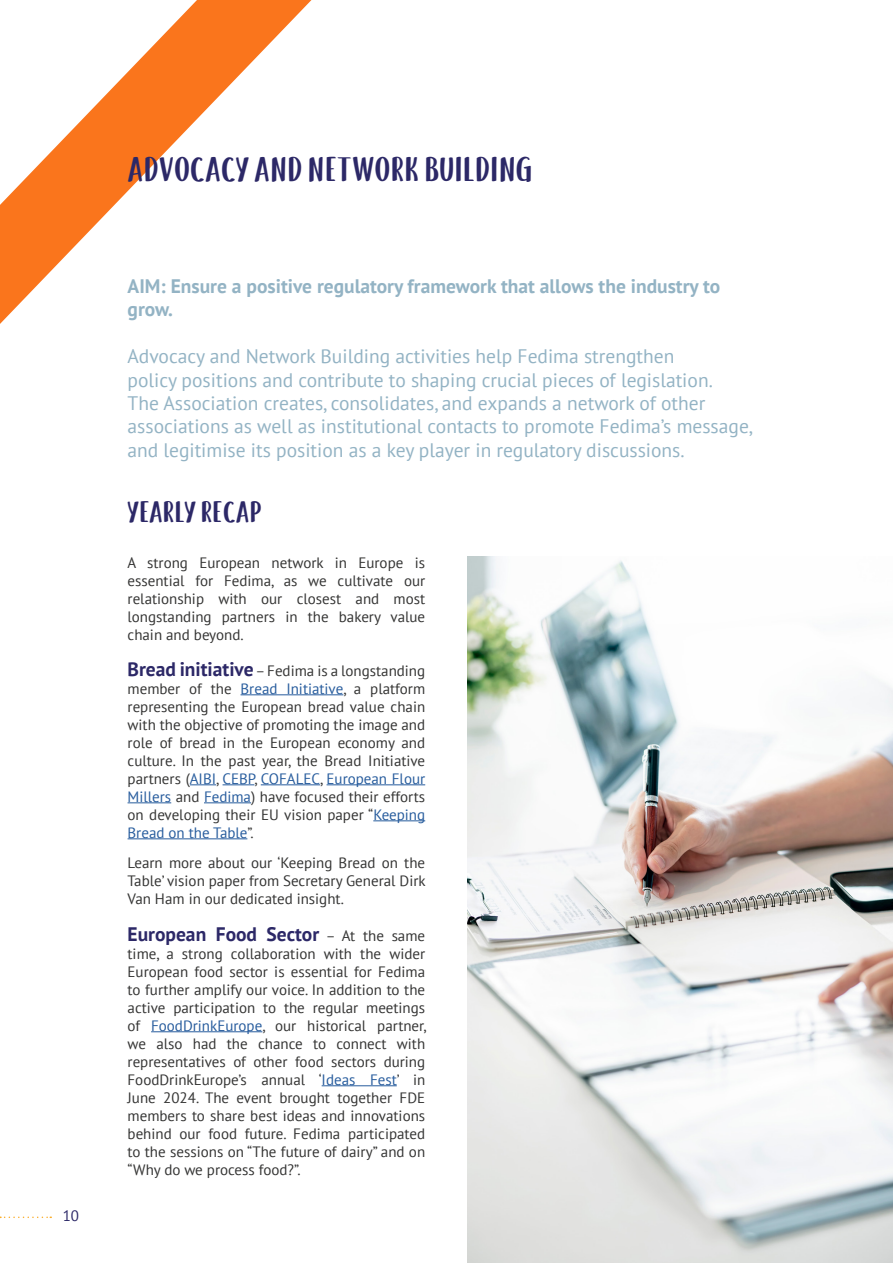
<style>
.page{position:relative;width:893px;height:1263px;background:#fff}
.page>*{position:absolute;margin:0;border:0;box-sizing:border-box;transform-origin:0 0}
.t1{font:33px "Snow Hut";color:#2c2867}
.t2{font:28.5px "Snow Hut";color:#2c2867}
.t3{font:19.5px/23.4px "PT Sans";color:#93b3c4}
.t4{font:700 19.5px/23.4px "PT Sans";color:#93b3c4}
.t5{font:700 19.5px "PT Sans";color:#2c2867}
.t6{font:15px/18px "PT Sans";color:#343433;text-align:justify}
.t7{font:15px "PT Sans";color:#2c2867}
.s1{font-weight:700;font-size:19.5px;color:#2c2867}
.s2{color:#275c9d}
.s3{font-weight:400;font-size:15px;color:#343433}
</style>
<div class="page">
<svg style="left:0;top:1216px;width:51px;height:2px"></svg>
<svg style="left:0;top:0;width:312px;height:324px"></svg>
<img style="left:468px;top:556px;width:425px;height:707px">
<hr style="left:241px;top:694px;width:102px;height:1px;background:#275c9d">
<svg style="left:190px;top:784px;width:26px;height:1px"></svg>
<hr style="left:223px;top:784px;width:31px;height:1px;background:#275c9d">
<hr style="left:261px;top:784px;width:59px;height:1px;background:#275c9d">
<hr style="left:327px;top:784px;width:98px;height:1px;background:#275c9d">
<hr style="left:128px;top:802px;width:43px;height:1px;background:#275c9d">
<hr style="left:204px;top:802px;width:47px;height:1px;background:#275c9d">
<hr style="left:373px;top:820px;width:52px;height:1px;background:#275c9d">
<hr style="left:128px;top:838px;width:119px;height:1px;background:#275c9d">
<hr style="left:151px;top:1031px;width:111px;height:1px;background:#275c9d">
<hr style="left:322px;top:1085px;width:75px;height:1px;background:#275c9d">
<p class="t7" style="left:63px;top:1206px;width:18px">10</p>
<h1 class="t1" style="left:128px;top:149px;width:406px">ADVOCACY AND NETWORK BUILDING</h1>
<h3 class="t4" style="left:128px;top:274px;width:594px">AIM: Ensure a positive regulatory framework that allows the industry to grow.</h3>
<p class="t3" style="left:128px;top:344px;width:627px">Advocacy and Network Building activities help Fedima strengthen<br>policy positions and contribute to shaping crucial pieces of legislation.<br>The Association creates, consolidates, and expands a network of other associations as well as institutional contacts to promote Fedima’s message, and legitimise its position as a key player in regulatory discussions.</p>
<h2 class="t2" style="left:128px;top:494px;width:135px">YEARLY RECAP</h2>
<p class="t6" style="left:128px;top:553px;width:299px">A strong European network in Europe is essential for Fedima, as we cultivate our relationship with our closest and most longstanding partners in the bakery value chain and beyond.</p>
<p class="t6" style="left:128px;top:661px;width:299px"><span class="s1">Bread initiative</span> – Fedima is a longstanding member of the <span class="s2">Bread Initiative</span>, a platform representing the European bread value chain with the objective of promoting the image and role of bread in the European economy and culture. In the past year, the Bread Initiative partners (<span class="s2">AIBI</span>, <span class="s2">CEBP</span>, <span class="s2">COFALEC</span>, <span class="s2">European Flour Millers</span> and <span class="s2">Fedima</span>) have focused their efforts on developing their EU vision paper “<span class="s2">Keeping Bread on the Table</span>”.</p>
<p class="t6" style="left:128px;top:854px;width:300px">Learn more about our ‘Keeping Bread on the Table’ vision paper from Secretary General Dirk Van Ham in our dedicated insight.</p>
<h3 class="t5" style="left:128px;top:921px;width:299px">European Food Sector <span class="s3">– At the same</span></h3>
<p class="t6" style="left:128px;top:944px;width:300px">time, a strong collaboration with the wider European food sector is essential for Fedima to further amplify our voice. In addition to the active participation to the regular meetings of <span class="s2">FoodDrinkEurope</span>, our historical partner, we also had the chance to connect with representatives of other food sectors during FoodDrinkEurope’s annual ‘<span class="s2">Ideas Fest</span>’ in June 2024. The event brought together FDE members to share best ideas and innovations behind our food future. Fedima participated to the sessions on “The future of dairy” and on “Why do we process food?”.</p>
</div>
